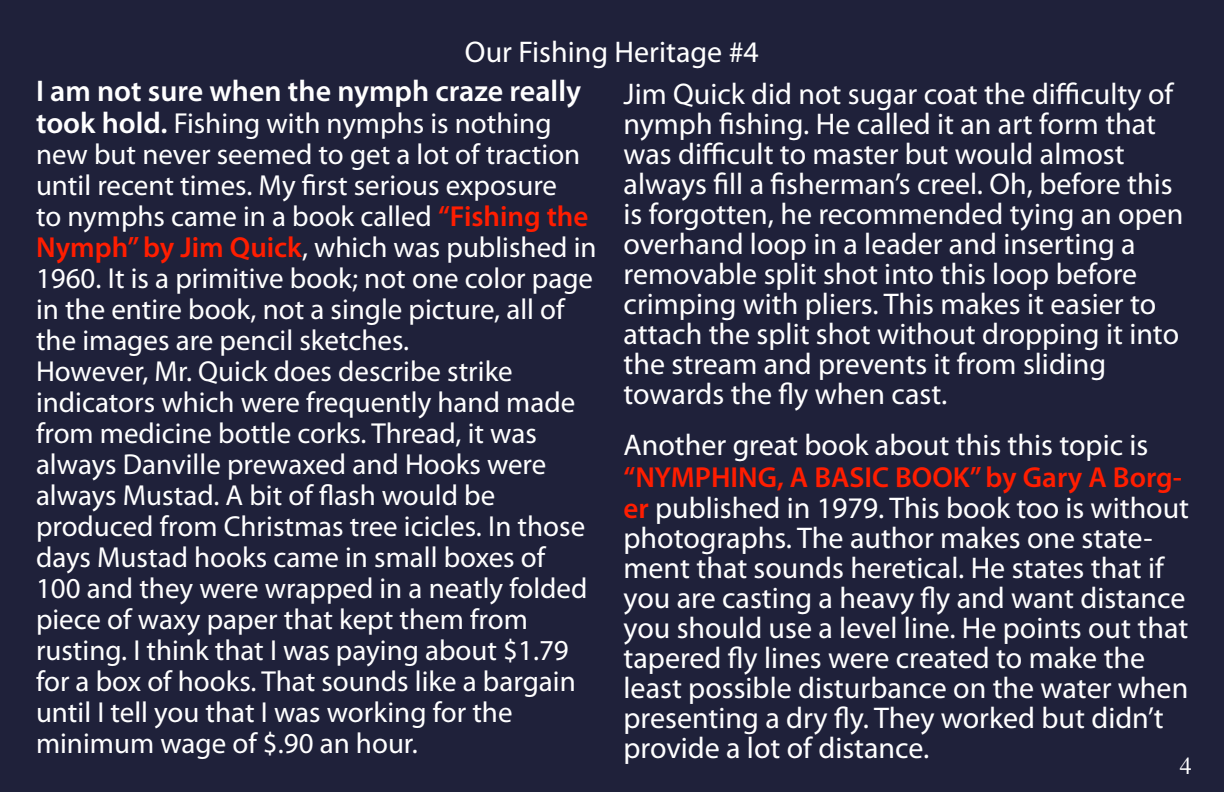
<style>
.page{position:relative;width:1224px;height:792px;background:#1f213a}
.page>*{position:absolute;margin:0;border:0;box-sizing:border-box;transform-origin:0 0}
.t1{font:30px/30px "Myriad Pro";color:#fff}
.t2{font:600 30px "Myriad Pro";color:#fff}
.t3{font:29px/31px "Myriad Pro";color:#fff}
.t4{font:600 29px "Myriad Pro";color:#ff1d00}
.t5{font:24px "Times";color:#fff}
.s1{font-weight:600;font-size:30px}
.s2{font-weight:600;color:#ff1d00}
.s3{font-weight:600;font-size:29px;color:#ff1d00}
</style>
<div class="page">
<p class="t1" style="left:465px;top:36px;width:296px">Our Fishing Heritage #4</p>
<p class="t2" style="left:36px;top:71px;width:547px">I am not sure when the nymph craze really</p>
<p class="t3" style="left:36px;top:107px;width:562px"><span class="s1">took hold.</span> Fishing with nymphs is nothing new but never seemed to get a lot of traction until recent times. My first serious exposure<br>to nymphs came in a book called <span class="s2">“Fishing the Nymph” by Jim Quick</span>, which was published in 1960. It is a primitive book; not one color page in the entire book, not a single picture, all of the images are pencil sketches.<br>However, Mr. Quick does describe strike indicators which were frequently hand made from medicine bottle corks. Thread, it was always Danville prewaxed and Hooks were always Mustad. A bit of flash would be produced from Christmas tree icicles. In those days Mustad hooks came in small boxes of 100 and they were wrapped in a neatly folded piece of waxy paper that kept them from rusting. I think that I was paying about $1.79 for a box of hooks. That sounds like a bargain until I tell you that I was working for the minimum wage of $.90 an hour.</p>
<p class="t1" style="left:624px;top:78px;width:561px">Jim Quick did not sugar coat the difficulty of nymph fishing. He called it an art form that was difficult to master but would almost always fill a fisherman’s creel. Oh, before this is forgotten, he recommended tying an open overhand loop in a leader and inserting a removable split shot into this loop before crimping with pliers. This makes it easier to attach the split shot without dropping it into the stream and prevents it from sliding towards the fly when cast.</p>
<p class="t1" style="left:624px;top:430px;width:526px">Another great book about this this topic is</p>
<p class="t4" style="left:624px;top:458px;width:560px">“NYMPHING, A BASIC BOOK” by Gary A Borg-</p>
<p class="t1" style="left:624px;top:492px;width:567px"><span class="s3">er</span> published in 1979. This book too is without photographs. The author makes one state&shy;ment that sounds heretical. He states that if you are casting a heavy fly and want distance you should use a level line. He points out that tapered fly lines were created to make the least possible disturbance on the water when presenting a dry fly. They worked but didn’t provide a lot of distance.</p>
<p class="t5" style="left:1180px;top:743px;width:13px">4</p>
</div>
